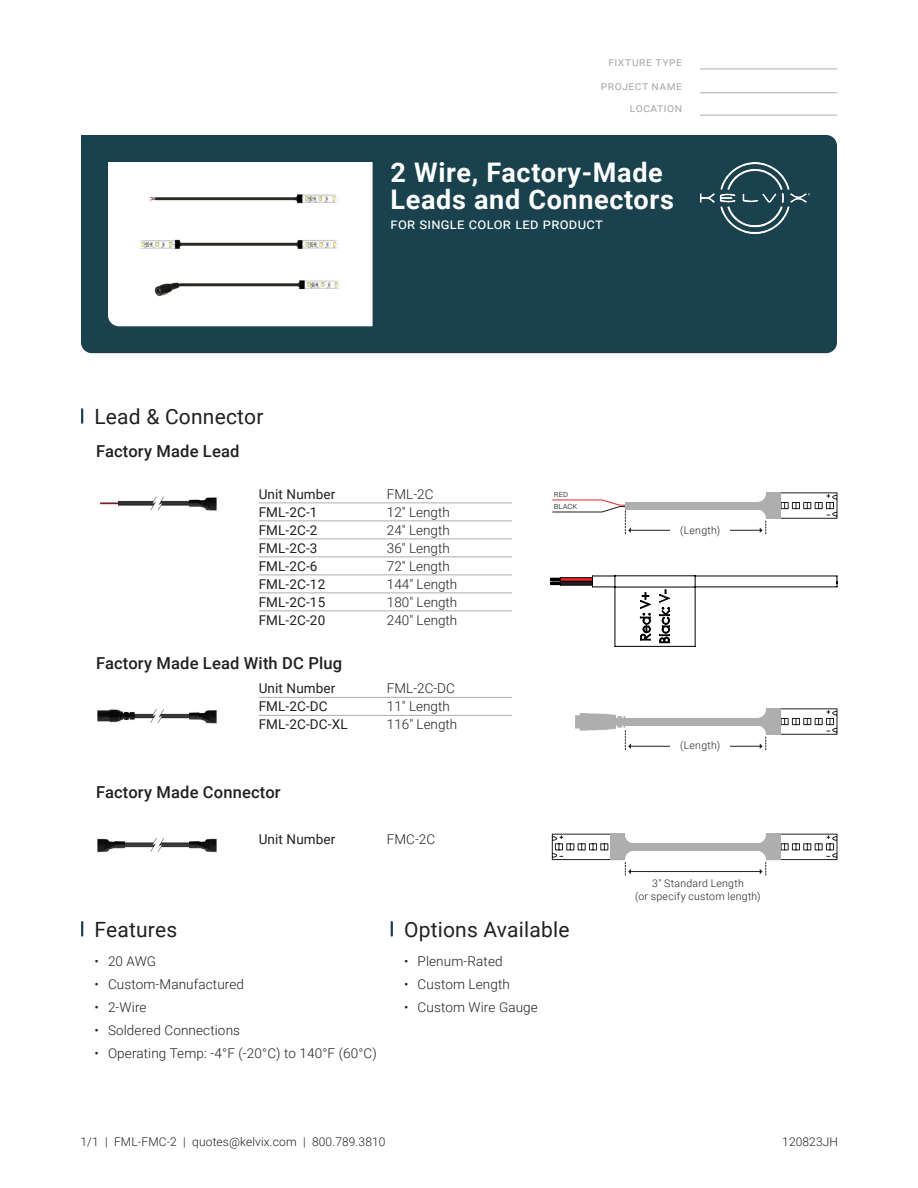
<style>
.page{position:relative;width:918px;height:1188px;background:#fff}
.page>*{position:absolute;margin:0;border:0;box-sizing:border-box;transform-origin:0 0}
.Product__header{font:700 27px/27px "Roboto";letter-spacing:.025em;color:#fff}
.t1{font:21px "Roboto";letter-spacing:.01em;color:#231f20}
.Accessories__header{font:500 16.5px "Roboto";letter-spacing:.01em;color:#231f20}
.Product__subhead{font:15px "Roboto";letter-spacing:.02em;color:#fff}
.Accessories__table{font:300 13.5px "Roboto";letter-spacing:.01em;color:#231f20}
.Accessories__table-2{font:13.5px "Roboto";letter-spacing:.01em;color:#231f20}
.Accessories__table-no_line{font:13.5px "Roboto";letter-spacing:.01em;color:#231f20}
.Accessories__table-no_line-2{font:300 13.5px "Roboto";color:#231f20}
.t2{font:300 12px "Roboto";letter-spacing:.01em;color:#231f20}
.OCB__header{font:12px "Roboto";letter-spacing:.045em;color:#afaeae}
.Accessories__copy{font:300 10.5px/12.6px "Roboto";letter-spacing:.025em;color:#231f20;text-align:center}
.CAD_s__copy{font:300 9px "Roboto";color:#231f20}
</style>
<div class="page">
<div style="left:81px;top:135px;width:756px;height:218px;background:#1a424e"></div>
<svg style="left:108px;top:162px;width:265px;height:164px"></svg>
<img style="left:700px;top:162px;width:110px;height:72px">
<svg style="left:81px;top:922px;width:2px;height:14px"></svg>
<svg style="left:391px;top:922px;width:2px;height:14px"></svg>
<hr style="left:700px;top:69px;width:137px;height:1px;background:#afaeae">
<hr style="left:700px;top:92px;width:137px;height:1px;background:#afaeae">
<hr style="left:700px;top:115px;width:137px;height:1px;background:#afaeae">
<img style="left:129px;top:190px;width:221px;height:114px">
<img style="left:118px;top:496px;width:99px;height:15px">
<svg style="left:81px;top:409px;width:2px;height:14px"></svg>
<hr style="left:630px;top:530px;width:131px;height:1px;background:#231f20">
<svg style="left:751px;top:492px;width:86px;height:42px"></svg>
<div style="left:670px;top:526px;width:60px;height:24px;background:#fff"></div>
<svg style="left:552px;top:499px;width:79px;height:35px"></svg>
<svg style="left:100px;top:502px;width:18px;height:3px"></svg>
<svg style="left:100px;top:503px;width:18px;height:1px"></svg>
<div style="left:625px;top:502px;width:141px;height:8px;background:#afaeae"></div>
<hr style="left:259px;top:503px;width:253px;height:1px;background:#afaeae">
<hr style="left:259px;top:521px;width:253px;height:1px;background:#afaeae">
<hr style="left:259px;top:539px;width:253px;height:1px;background:#afaeae">
<hr style="left:259px;top:557px;width:253px;height:1px;background:#afaeae">
<hr style="left:259px;top:575px;width:253px;height:1px;background:#afaeae">
<hr style="left:259px;top:593px;width:253px;height:1px;background:#afaeae">
<hr style="left:259px;top:611px;width:253px;height:1px;background:#afaeae">
<img style="left:97px;top:838px;width:120px;height:15px">
<div style="left:625px;top:843px;width:141px;height:8px;background:#afaeae"></div>
<hr style="left:630px;top:871px;width:131px;height:1px;background:#231f20">
<svg style="left:552px;top:834px;width:80px;height:41px"></svg>
<svg style="left:759px;top:834px;width:78px;height:41px"></svg>
<img style="left:97px;top:709px;width:120px;height:15px">
<div style="left:625px;top:718px;width:141px;height:8px;background:#afaeae"></div>
<hr style="left:630px;top:746px;width:131px;height:1px;background:#231f20">
<svg style="left:751px;top:708px;width:86px;height:42px"></svg>
<div style="left:670px;top:742px;width:60px;height:24px;background:#fff"></div>
<hr style="left:259px;top:697px;width:253px;height:1px;background:#afaeae">
<hr style="left:259px;top:715px;width:253px;height:1px;background:#afaeae">
<svg style="left:575px;top:713px;width:56px;height:37px"></svg>
<svg style="left:550px;top:575px;width:287px;height:72px"></svg>
<p class="OCB__header" style="left:608px;top:53px;width:75px">fixture type</p>
<p class="OCB__header" style="left:601px;top:77px;width:83px">project name</p>
<p class="OCB__header" style="left:630px;top:99px;width:54px">location</p>
<p class="t1" style="left:94px;top:402px;width:170px">Lead &amp; Connector</p>
<p class="Accessories__header" style="left:96px;top:440px;width:145px">Factory Made Lead</p>
<p class="Product__header" style="left:391px;top:158px;width:285px">2 Wire, Factory-Made<br>Leads and Connectors</p>
<p class="Product__subhead" style="left:391px;top:213px;width:214px">for single color led product</p>
<p class="Accessories__table-no_line" style="left:259px;top:484px;width:78px">Unit Number</p>
<p class="Accessories__table-no_line-2" style="left:387px;top:484px;width:48px">FML-2C</p>
<p class="Accessories__table-2" style="left:259px;top:502px;width:60px">FML-2C-1</p>
<p class="Accessories__table" style="left:387px;top:502px;width:64px">12" Length</p>
<p class="Accessories__table-2" style="left:259px;top:520px;width:60px">FML-2C-2</p>
<p class="Accessories__table" style="left:387px;top:520px;width:64px">24" Length</p>
<p class="Accessories__table-2" style="left:259px;top:538px;width:60px">FML-2C-3</p>
<p class="Accessories__table" style="left:387px;top:538px;width:64px">36" Length</p>
<p class="Accessories__table-2" style="left:259px;top:556px;width:60px">FML-2C-6</p>
<p class="Accessories__table" style="left:387px;top:556px;width:64px">72" Length</p>
<p class="Accessories__table-2" style="left:259px;top:574px;width:68px">FML-2C-12</p>
<p class="Accessories__table" style="left:387px;top:574px;width:72px">144" Length</p>
<p class="Accessories__table-2" style="left:259px;top:592px;width:68px">FML-2C-15</p>
<p class="Accessories__table" style="left:387px;top:592px;width:72px">180" Length</p>
<p class="Accessories__table-2" style="left:259px;top:610px;width:68px">FML-2C-20</p>
<p class="Accessories__table" style="left:387px;top:610px;width:72px">240" Length</p>
<p class="Accessories__header" style="left:96px;top:651px;width:248px">Factory Made Lead With DC Plug</p>
<p class="Accessories__table-no_line" style="left:259px;top:679px;width:78px">Unit Number</p>
<p class="Accessories__table-no_line-2" style="left:387px;top:679px;width:69px">FML-2C-DC</p>
<p class="Accessories__table-2" style="left:259px;top:697px;width:71px">FML-2C-DC</p>
<p class="Accessories__table" style="left:387px;top:697px;width:64px">11" Length</p>
<p class="Accessories__table-2" style="left:259px;top:715px;width:90px">FML-2C-DC-XL</p>
<p class="Accessories__table" style="left:387px;top:715px;width:72px">116" Length</p>
<p class="Accessories__header" style="left:96px;top:781px;width:186px">Factory Made Connector</p>
<p class="Accessories__table-no_line" style="left:259px;top:830px;width:78px">Unit Number</p>
<p class="Accessories__table-no_line-2" style="left:387px;top:830px;width:50px">FMC-2C</p>
<p class="CAD_s__copy" style="left:554px;top:488px;width:16px">red</p>
<p class="CAD_s__copy" style="left:554px;top:500px;width:25px">black</p>
<p class="t1" style="left:94px;top:915px;width:84px">Features</p>
<p class="Accessories__table" style="left:94px;top:952px;width:63px">• 20 AWG</p>
<p class="Accessories__table" style="left:94px;top:975px;width:151px">• Custom-Manufactured</p>
<p class="Accessories__table" style="left:94px;top:998px;width:54px">• 2-Wire</p>
<p class="Accessories__table" style="left:94px;top:1021px;width:147px">• Soldered Connections</p>
<p class="Accessories__table" style="left:94px;top:1044px;width:284px">• Operating Temp: -4°F (-20°C) to 140°F (60°C)</p>
<p class="t1" style="left:404px;top:915px;width:167px">Options Available</p>
<p class="Accessories__table" style="left:404px;top:952px;width:100px">• Plenum-Rated</p>
<p class="Accessories__table" style="left:404px;top:975px;width:107px">• Custom Length</p>
<p class="Accessories__table" style="left:404px;top:998px;width:135px">• Custom Wire Gauge</p>
<p class="Accessories__copy" style="left:680px;top:523px;width:42px">(Length)</p>
<p class="Accessories__copy" style="left:680px;top:739px;width:42px">(Length)</p>
<p class="Accessories__copy" style="left:635px;top:877px;width:127px">3" Standard Length<br>(or specify custom length)</p>
<p class="t2" style="left:80px;top:1133px;width:307px">1/1 | FML-FMC-2 | quotes@kelvix.com | 800.789.3810</p>
<p class="t2" style="left:782px;top:1133px;width:57px">120823JH</p>
</div>
